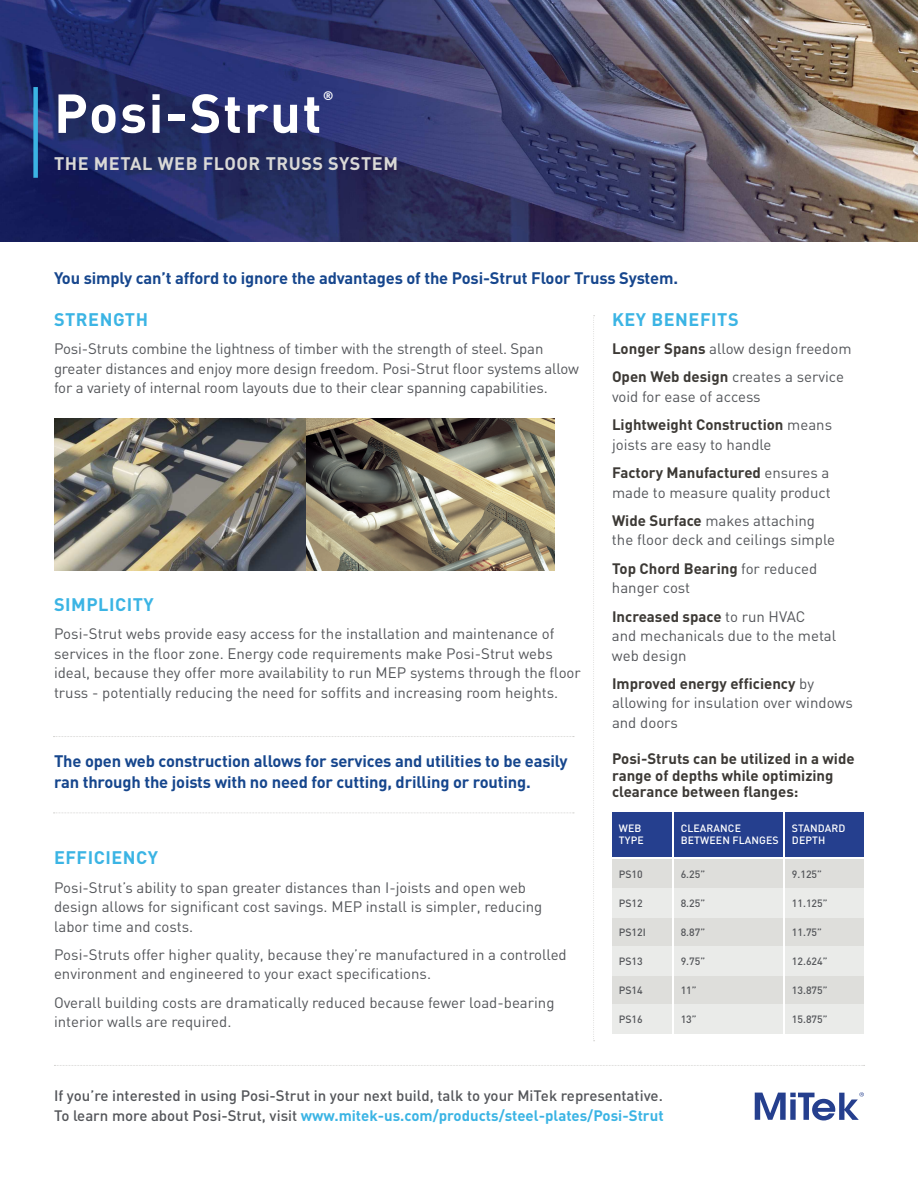
<style>
.page{position:relative;width:918px;height:1188px;background:#fff}
.page>*{position:absolute;margin:0;border:0;box-sizing:border-box;transform-origin:0 0}
.t1{font:700 54px "DIN";letter-spacing:.03em;color:#fff}
.t2{font:700 18px "DIN";letter-spacing:.03em;color:#3bb4e4}
.t3{font:700 18px "DIN";letter-spacing:.03em;color:#dad9d6}
.t4{font:700 16.5px/21px "DIN";letter-spacing:-.01em;color:#16468d}
.t5{font:15px/19.5px "DIN";color:#54565a}
.t6{font:500 15px/19.5px "DIN";color:#54565a}
.t7{font:700 15px/16.5px "DIN";color:#3c3935}
.t8{font:700 12.3px "DIN";color:#fff}
.t9{font:500 10.5px "DIN Pro";color:#54565a}
.t10{font:500 10.5px/12px "DIN Pro";letter-spacing:.01em;color:#fff}
.s1{font-weight:700;color:#3c3935}
.s2{font-weight:700;color:#3bb4e4}
</style>
<div class="page">
<img style="left:0;top:0;width:918px;height:242px">
<img style="left:54px;top:419px;width:500px;height:151px">
<svg style="left:53px;top:736px;width:521px;height:1px"></svg>
<svg style="left:53px;top:813px;width:521px;height:1px"></svg>
<svg style="left:54px;top:1065px;width:811px;height:1px"></svg>
<svg style="left:593px;top:315px;width:2px;height:726px"></svg>
<div style="left:33px;top:87px;width:5px;height:91px;background:#3bb4e4"></div>
<div style="left:612px;top:812px;width:60px;height:44px;background:#253f8e"></div>
<div style="left:612px;top:859px;width:60px;height:29px;background:#dededb"></div>
<div style="left:612px;top:917px;width:60px;height:30px;background:#dededb"></div>
<div style="left:612px;top:975px;width:60px;height:30px;background:#dededb"></div>
<div style="left:612px;top:888px;width:60px;height:29px;background:#eaebe9"></div>
<div style="left:612px;top:946px;width:60px;height:30px;background:#eaebe9"></div>
<div style="left:612px;top:1004px;width:60px;height:30px;background:#eaebe9"></div>
<div style="left:674px;top:812px;width:109px;height:44px;background:#253f8e"></div>
<div style="left:674px;top:859px;width:109px;height:29px;background:#dededb"></div>
<div style="left:674px;top:917px;width:109px;height:30px;background:#dededb"></div>
<div style="left:674px;top:975px;width:109px;height:30px;background:#dededb"></div>
<div style="left:674px;top:888px;width:109px;height:29px;background:#eaebe9"></div>
<div style="left:674px;top:946px;width:109px;height:30px;background:#eaebe9"></div>
<div style="left:674px;top:1004px;width:109px;height:30px;background:#eaebe9"></div>
<div style="left:785px;top:812px;width:79px;height:44px;background:#253f8e"></div>
<div style="left:785px;top:859px;width:79px;height:29px;background:#dededb"></div>
<div style="left:785px;top:917px;width:79px;height:30px;background:#dededb"></div>
<div style="left:785px;top:975px;width:79px;height:30px;background:#dededb"></div>
<div style="left:785px;top:888px;width:79px;height:29px;background:#eaebe9"></div>
<div style="left:785px;top:946px;width:79px;height:30px;background:#eaebe9"></div>
<div style="left:785px;top:1004px;width:79px;height:30px;background:#eaebe9"></div>
<svg style="left:755px;top:1092px;width:109px;height:29px"></svg>
<h1 class="t1" style="left:54px;top:90px;width:269px">Posi-Strut</h1>
<p class="t8" style="left:323px;top:91px;width:12px">®</p>
<p class="t3" style="left:54px;top:156px;width:346px">THE METAL WEB FLOOR TRUSS SYSTEM</p>
<p class="t4" style="left:54px;top:268px;width:626px">You simply can’t afford to ignore the advantages of the Posi-Strut Floor Truss System.</p>
<p class="t2" style="left:54px;top:312px;width:96px">STRENGTH</p>
<p class="t5" style="left:54px;top:341px;width:527px">Posi-Struts combine the lightness of timber with the strength of steel. Span greater distances and enjoy more design freedom. Posi-Strut floor systems allow for a variety of internal room layouts due to their clear spanning capabilities.</p>
<p class="t2" style="left:54px;top:597px;width:101px">SIMPLICITY</p>
<p class="t5" style="left:54px;top:626px;width:528px">Posi-Strut webs provide easy access for the installation and maintenance of services in the floor zone. Energy code requirements make Posi-Strut webs ideal, because they offer more availability to run MEP systems through the floor truss - potentially reducing the need for soffits and increasing room heights.</p>
<p class="t4" style="left:54px;top:752px;width:515px">The open web construction allows for services and utilities to be easily ran through the joists with no need for cutting, drilling or routing.</p>
<p class="t2" style="left:54px;top:850px;width:106px">EFFICIENCY</p>
<p class="t5" style="left:54px;top:879px;width:490px">Posi-Strut’s ability to span greater distances than I-joists and open web design allows for significant cost savings. MEP install is simpler, reducing labor time and costs.</p>
<p class="t5" style="left:54px;top:946px;width:514px">Posi-Struts offer higher quality, because they’re manufactured in a controlled environment and engineered to your exact specifications.</p>
<p class="t5" style="left:54px;top:994px;width:502px">Overall building costs are dramatically reduced because fewer load-bearing interior walls are required.</p>
<p class="t2" style="left:612px;top:312px;width:128px">KEY BENEFITS</p>
<p class="t5" style="left:612px;top:336px;width:241px;line-height:28.3px"><span class="s1">Longer Spans</span> allow design freedom<br><span class="s1">Open Web design</span> creates a service</p>
<p class="t5" style="left:612px;top:384px;width:222px;line-height:28.3px">void for ease of access<br><span class="s1">Lightweight Construction</span> means</p>
<p class="t5" style="left:612px;top:432px;width:219px;line-height:28.3px">joists are easy to handle<br><span class="s1">Factory Manufactured</span> ensures a</p>
<p class="t5" style="left:612px;top:480px;width:220px;line-height:28.3px">made to measure quality product<br><span class="s1">Wide Surface</span> makes attaching</p>
<p class="t5" style="left:612px;top:528px;width:225px;line-height:28.3px">the floor deck and ceilings simple<br><span class="s1">Top Chord Bearing</span> for reduced</p>
<p class="t5" style="left:612px;top:575px;width:195px;line-height:28.3px">hanger cost<br><span class="s1">Increased space</span> to run HVAC</p>
<p class="t5" style="left:612px;top:628px;width:226px">and mechanicals due to the metal web design</p>
<p class="t5" style="left:612px;top:676px;width:242px"><span class="s1">Improved energy efficiency</span> by allowing for insulation over windows and doors</p>
<p class="t7" style="left:612px;top:751px;width:244px">Posi-Struts can be utilized in a wide range of depths while optimizing clearance between flanges:</p>
<p class="t10" style="left:619px;top:823px;width:26px">WEB<br>TYPE</p>
<p class="t9" style="left:619px;top:868px;width:25px">PS10</p>
<p class="t10" style="left:681px;top:823px;width:100px">CLEARANCE<br>BETWEEN FLANGES</p>
<p class="t9" style="left:681px;top:868px;width:26px">6.25”</p>
<p class="t10" style="left:792px;top:823px;width:55px">STANDARD<br>DEPTH</p>
<p class="t9" style="left:792px;top:868px;width:32px">9.125”</p>
<p class="t9" style="left:619px;top:897px;width:25px">PS12</p>
<p class="t9" style="left:681px;top:897px;width:26px">8.25”</p>
<p class="t9" style="left:792px;top:897px;width:37px">11.125”</p>
<p class="t9" style="left:619px;top:926px;width:29px">PS12I</p>
<p class="t9" style="left:681px;top:926px;width:26px">8.87”</p>
<p class="t9" style="left:792px;top:926px;width:32px">11.75”</p>
<p class="t9" style="left:619px;top:955px;width:25px">PS13</p>
<p class="t9" style="left:681px;top:955px;width:26px">9.75”</p>
<p class="t9" style="left:792px;top:955px;width:37px">12.624”</p>
<p class="t9" style="left:619px;top:984px;width:25px">PS14</p>
<p class="t9" style="left:681px;top:984px;width:18px">11”</p>
<p class="t9" style="left:792px;top:984px;width:37px">13.875”</p>
<p class="t9" style="left:619px;top:1013px;width:25px">PS16</p>
<p class="t9" style="left:681px;top:1013px;width:18px">13”</p>
<p class="t9" style="left:792px;top:1013px;width:37px">15.875”</p>
<p class="t6" style="left:54px;top:1087px;width:611px">If you’re interested in using Posi-Strut in your next build, talk to your MiTek representative.<br>To learn more about Posi-Strut, visit <span class="s2">www.mitek-us.com/products/steel-plates/Posi-Strut</span></p>
</div>
